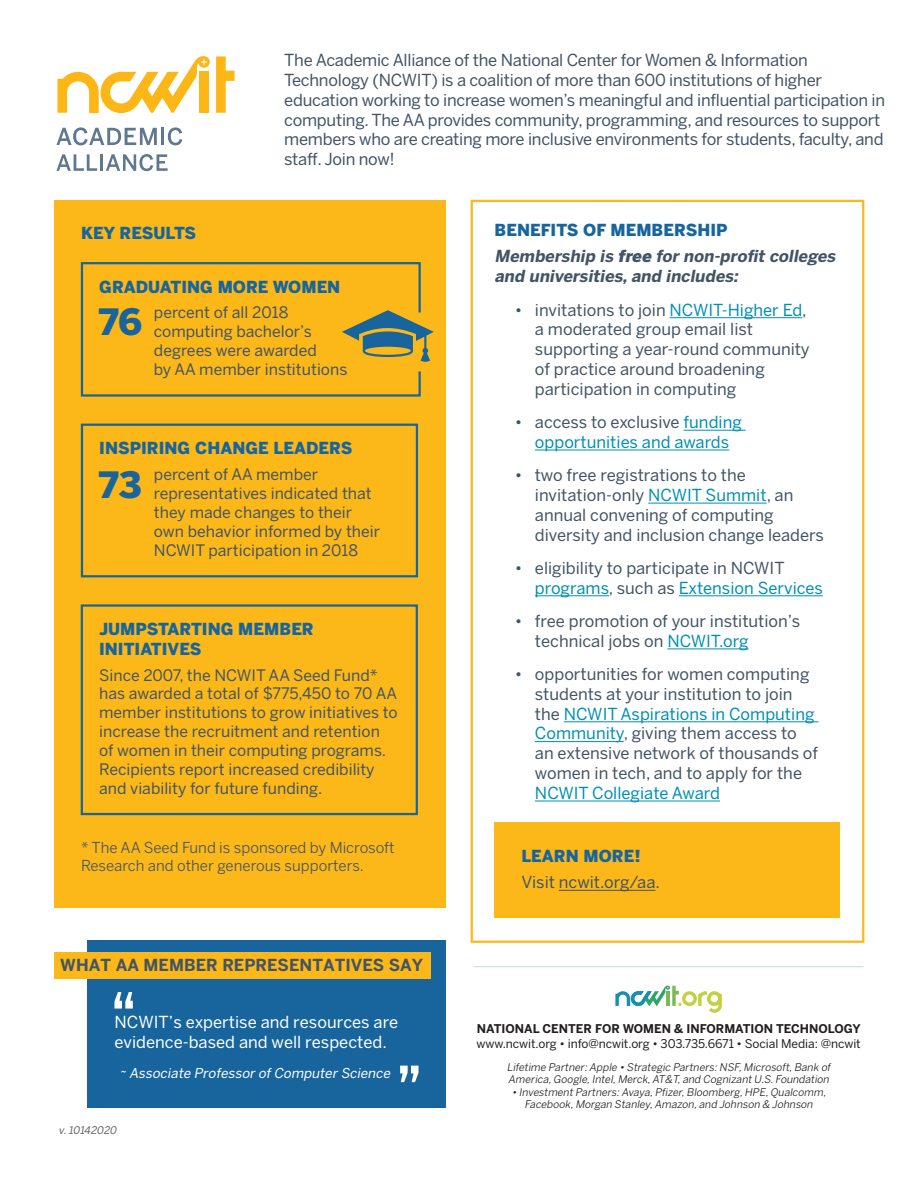
<style>
.page{position:relative;width:918px;height:1188px;background:#fff}
.page>*{position:absolute;margin:0;border:0;box-sizing:border-box;transform-origin:0 0}
.t1{font:900 36px "Benton Sans";color:#18659e}
.t2{font:16.5px/19.8px "Benton Sans";letter-spacing:-.005em;color:#425465}
.t3{font:900 16.5px/19.8px "Benton Sans";color:#18659e}
.t4{font:italic 700 16.5px/19.8px "Benton Sans";color:#425465}
.t5{font:16.5px/19.8px "Benton Sans";color:#fff}
.t6{font:16.5px/19.8px "Benton Sans";color:#008fb3;text-align:center}
.t7{font:700 16.5px "Benton Sans";color:#425465}
.t8{font:15.75px/18.9px "Benton Sans";color:#425465}
.t9{font:15px/18px "Benton Sans";color:#425465}
.t10{font:italic 13.5px "Benton Sans";color:#fff}
.t11{font:12px "Benton Sans";letter-spacing:-.005em;color:#231f20}
.t12{font:700 12px "Benton Sans";color:#231f20}
.t13{font:italic 10.5px/12.6px "Benton Sans";color:#231f20}
.t14{font:italic 10.5px "Benton Sans";color:#636366}
.s1{font-weight:900}
.s2{color:#008fb3}
.s3{color:#425465}
</style>
<div class="page">
<svg style="left:56px;top:127px;width:101px;height:18px"></svg>
<hr style="left:161px;top:128px;width:3px;height:17px;background:#5f7890">
<svg style="left:168px;top:127px;width:14px;height:18px"></svg>
<svg style="left:56px;top:154px;width:41px;height:17px"></svg>
<hr style="left:100px;top:154px;width:3px;height:17px;background:#5f7890">
<svg style="left:106px;top:154px;width:62px;height:17px"></svg>
<svg style="left:216px;top:56px;width:19px;height:57px"></svg>
<svg style="left:57px;top:56px;width:153px;height:57px"></svg>
<hr style="left:474px;top:966px;width:390px;height:1px;background:#c8dbe1">
<svg style="left:615px;top:986px;width:107px;height:27px"></svg>
<div style="left:54px;top:200px;width:392px;height:707px;background:#fcb818"></div>
<svg style="left:80px;top:604px;width:338px;height:212px"></svg>
<svg style="left:80px;top:423px;width:339px;height:155px"></svg>
<svg style="left:80px;top:262px;width:341px;height:135px"></svg>
<svg style="left:342px;top:310px;width:92px;height:52px"></svg>
<hr style="left:670px;top:317px;width:132px;height:1px;background:#008fb3">
<hr style="left:684px;top:430px;width:62px;height:1px;background:#008fb3">
<hr style="left:535px;top:450px;width:194px;height:1px;background:#008fb3">
<hr style="left:648px;top:503px;width:119px;height:1px;background:#008fb3">
<hr style="left:535px;top:596px;width:74px;height:1px;background:#008fb3">
<hr style="left:679px;top:596px;width:144px;height:1px;background:#008fb3">
<hr style="left:667px;top:649px;width:82px;height:1px;background:#008fb3">
<hr style="left:564px;top:722px;width:254px;height:1px;background:#008fb3">
<hr style="left:535px;top:741px;width:89px;height:1px;background:#008fb3">
<hr style="left:535px;top:801px;width:185px;height:1px;background:#008fb3">
<div style="left:494px;top:822px;width:346px;height:96px;background:#fcb818"></div>
<hr style="left:559px;top:890px;width:96px;height:1px;background:#425465">
<div style="left:471px;top:200px;width:393px;height:743px;border:2px solid #fcb818"></div>
<div style="left:87px;top:940px;width:359px;height:168px;background:#18659e"></div>
<svg style="left:114px;top:992px;width:19px;height:17px"></svg>
<svg style="left:400px;top:1066px;width:18px;height:16px"></svg>
<div style="left:54px;top:952px;width:376px;height:27px;background:#fcb818"></div>
<p class="t2" style="left:284px;top:50px;width:602px">The Academic Alliance of the National Center for Women &amp; Information Technology (NCWIT) is a coalition of more than 600 institutions of higher education working to increase women’s meaningful and influential participation in computing. The AA provides community, programming, and resources to support members who are creating more inclusive environments for students, faculty, and staff. Join now!</p>
<p class="t3" style="left:81px;top:223px;width:117px">KEY RESULTS</p>
<p class="t3" style="left:99px;top:277px;width:243px">GRADUATING MORE WOMEN</p>
<p class="t8" style="left:154px;top:303px;width:195px">percent of all 2018 computing bachelor’s degrees were awarded<br>by AA member institutions</p>
<p class="t1" style="left:99px;top:300px;width:45px">76</p>
<p class="t3" style="left:99px;top:438px;width:255px">INSPIRING CHANGE LEADERS</p>
<p class="t8" style="left:154px;top:465px;width:228px">percent of AA member representatives indicated that they made changes to their own behavior informed by their<br>NCWIT participation in 2018</p>
<p class="t1" style="left:99px;top:463px;width:44px">73</p>
<p class="t3" style="left:99px;top:619px;width:216px">JUMPSTARTING MEMBER<br>INITIATIVES</p>
<p class="t8" style="left:99px;top:665px;width:300px">Since 2007, the NCWIT AA Seed Fund* has awarded a total of $775,450 to 70 AA member institutions to grow initiatives to increase the recruitment and retention of women in their computing programs.<br>Recipients report increased credibility and viability for future funding.</p>
<p class="t9" style="left:81px;top:839px;width:315px">* The AA Seed Fund is sponsored by Microsoft<br>Research and other generous supporters.</p>
<p class="t7" style="left:60px;top:955px;width:364px">WHAT AA MEMBER REPRESENTATIVES SAY</p>
<p class="t5" style="left:114px;top:1012px;width:285px">NCWIT’s expertise and resources are evidence-based and well respected.</p>
<p class="t10" style="left:119px;top:1065px;width:275px">~ Associate Professor ofComputer Science</p>
<p class="t14" style="left:58px;top:1124px;width:62px">v.10142020</p>
<p class="t3" style="left:494px;top:220px;width:235px">BENEFITS OF MEMBERSHIP</p>
<p class="t4" style="left:494px;top:246px;width:346px">Membership is <span class="s1">free</span> for non-profit colleges and universities,and includes:</p>
<p class="t2" style="left:535px;top:299px;width:276px;text-indent:-20px">• invitations to join <span class="s2">NCWIT-Higher Ed</span>, a moderated group email list supporting a year-round community of practice around broadening participation in computing</p>
<p class="t6" style="left:515px;top:412px;width:229px"><span class="s3">• access to exclusive</span> funding opportunities and awards</p>
<p class="t2" style="left:535px;top:465px;width:291px;text-indent:-20px">• two free registrations to the invitation-only <span class="s2">NCWIT Summit</span>, an annual convening of computing diversity and inclusion change leaders</p>
<p class="t2" style="left:535px;top:558px;width:289px;text-indent:-20px">• eligibility to participate in NCWIT <span class="s2">programs</span>, such as <span class="s2">Extension Services</span></p>
<p class="t2" style="left:535px;top:611px;width:267px;text-indent:-20px">• free promotion of your institution’s technical jobs on <span class="s2">NCWIT.org</span></p>
<p class="t2" style="left:535px;top:664px;width:285px;text-indent:-20px">• opportunities for women computing students at your institution to join the <span class="s2">NCWIT Aspirations in Computing Community</span>, giving them access to an extensive network of thousands of women in tech, and to apply for the <span class="s2">NCWIT Collegiate Award</span></p>
<p class="t3" style="left:521px;top:845px;width:121px">LEARN MORE!</p>
<p class="t2" style="left:521px;top:872px;width:140px">Visit ncwit.org/aa.</p>
<p class="t12" style="left:477px;top:1022px;width:385px">NATIONAL CENTER FOR WOMEN &amp; INFORMATION TECHNOLOGY</p>
<p class="t11" style="left:476px;top:1036px;width:386px">www.ncwit.org • info@ncwit.org • 303.735.6671 • Social Media: @ncwit</p>
<p class="t13" style="left:507px;top:1060px;width:327px">Lifetime Partner:Apple • Strategic Partners:NSF,Microsoft,Bank of<br>America,Google,Intel,Merck,AT&amp;T,and CognizantU.S.Foundation</p>
<p class="t13" style="left:512px;top:1086px;width:318px;text-align:center">• InvestmentPartners:Avaya,Pfizer,Bloomberg,HPE,Qualcomm,<br>Facebook,Morgan Stanley,Amazon,and Johnson &amp; Johnson</p>
</div>
